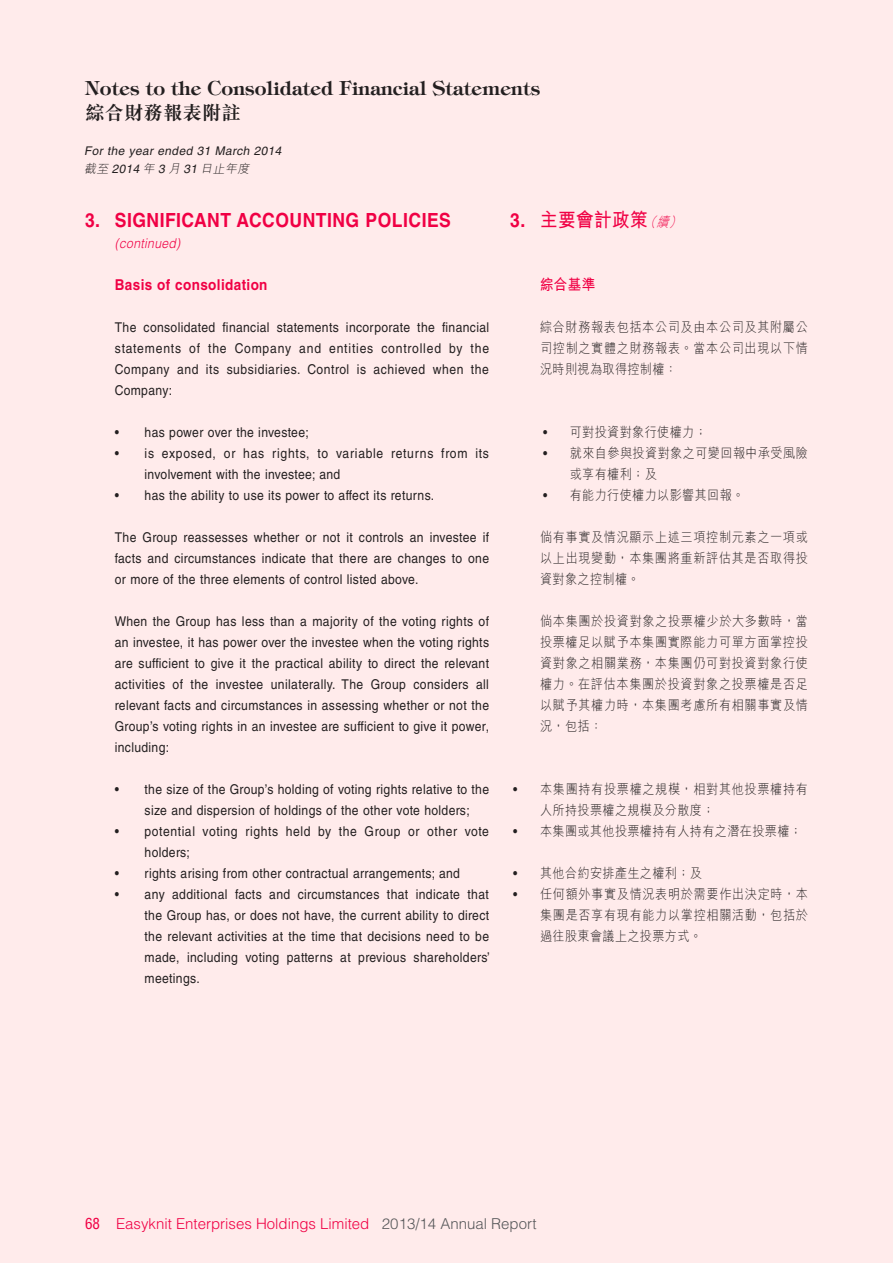
<style>
.page{position:relative;width:893px;height:1263px;background:#ffebeb}
.page>*{position:absolute;margin:0;border:0;box-sizing:border-box;transform-origin:0 0}
.t1{font:600 19.5px "Tiffany Std";color:#231f20}
.t2{font:700 19.5px "Helvetica LT Std";letter-spacing:.03em;color:#f00044;scale:.9 1}
.t3{font:700 19.5px "M Hei HK";letter-spacing:.03em;color:#f00044;scale:.9 1}
.t4{font:700 19.5px "M Sung HK";color:#231f20}
.t5{font:300 15px "Helvetica LT Std";color:#f00044}
.t6{font:700 15px "Helvetica LT Std";letter-spacing:.03em;color:#f00044;scale:.9 1}
.t7{font:700 15px "M Hei HK";color:#f00044;scale:.9 1}
.t8{font:13.5px/21px "Helvetica LT Std";letter-spacing:.03em;color:#231f20;text-align:justify;scale:.9 1}
.t9{font:300 13.5px/21px "M Hei HK";letter-spacing:.05em;color:#231f20;text-align:justify;scale:.9 1}
.t10{font:300 13.5px "M Hei HK";letter-spacing:.03em;color:#231f20;scale:.9 1}
.t11{font:13.5px/21px "Helvetica LT Std";letter-spacing:.05em;color:#231f20;scale:.9 1}
.t12{font:italic 300 13.5px "Helvetica LT Std";letter-spacing:.03em;color:#f00044;scale:.9 1}
.t13{font:italic 12px "Helvetica LT Std";color:#231f20}
.t14{font:italic 300 12px "M Hei HK";color:#231f20}
.s1{font-family:"Helvetica LT Std";font-weight:400}
.s2{font-family:"Helvetica LT Std"}
.s3{font-weight:300;font-style:italic;font-size:13.5px}
.s4{font-weight:400;font-stretch:condensed}
.s5{color:#57585a}
</style>
<div class="page">
<h1 class="t1" style="left:85px;top:76px;width:457px">Notes to the Consolidated Financial Statements</h1>
<h1 class="t4" style="left:85px;top:99px;width:157px">綜合財務報表附註</h1>
<p class="t13" style="left:84px;top:144px;width:201px">For the year ended 31 March 2014</p>
<p class="t14" style="left:84px;top:160px;width:170px">截至 <span class="s1">2014</span> 年 <span class="s1">3</span> 月 <span class="s1">31</span> 日止年度</p>
<h1 class="t2" style="left:85px;top:208px;width:408px">3. SIGNIFICANT ACCOUNTING POLICIES</h1>
<p class="t12" style="left:115px;top:234px;width:74px">(continued)</p>
<p class="t6" style="left:115px;top:275px;width:171px">Basis of consolidation</p>
<p class="t8" style="left:115px;top:316px;width:417px">The consolidated financial statements incorporate the financial statements of the Company and entities controlled by the Company and its subsidiaries. Control is achieved when the Company:</p>
<p class="t8" style="left:115px;top:421px;width:217px">• has power over the investee;</p>
<p class="t8" style="left:145px;top:442px;width:384px;text-indent:-30px">• is exposed, or has rights, to variable returns from its involvement with the investee; and</p>
<p class="t8" style="left:115px;top:484px;width:356px">• has the ability to use its power to affect its returns.</p>
<p class="t8" style="left:115px;top:526px;width:417px">The Group reassesses whether or not it controls an investee if facts and circumstances indicate that there are changes to one or more of the three elements of control listed above.</p>
<p class="t8" style="left:115px;top:610px;width:417px">When the Group has less than a majority of the voting rights of an investee, it has power over the investee when the voting rights are sufficient to give it the practical ability to direct the relevant activities of the investee unilaterally. The Group considers all relevant facts and circumstances in assessing whether or not the Group’s voting rights in an investee are sufficient to give it power, including:</p>
<p class="t8" style="left:145px;top:778px;width:384px;text-indent:-30px">• the size of the Group’s holding of voting rights relative to the size and dispersion of holdings of the other vote holders;</p>
<p class="t11" style="left:145px;top:820px;width:384px;text-indent:-30px">• potential voting rights held by the Group or other vote holders;</p>
<p class="t8" style="left:115px;top:862px;width:385px">• rights arising from other contractual arrangements; and</p>
<p class="t8" style="left:145px;top:883px;width:385px;text-indent:-30px">• any additional facts and circumstances that indicate that the Group has, or does not have, the current ability to direct the relevant activities at the time that decisions need to be made, including voting patterns at previous shareholders’ meetings.</p>
<h1 class="t3" style="left:510px;top:205px;width:197px"><span class="s2">3.</span> 主要會計政策<span class="s3">（續）</span></h1>
<p class="t7" style="left:540px;top:273px;width:63px">綜合基準</p>
<p class="t9" style="left:540px;top:316px;width:299px">綜合財務報表包括本公司及由本公司及其附屬公司控制之實體之財務報表。當本公司出現以下情況時則視為取得控制權：</p>
<p class="t10" style="left:543px;top:422px;width:183px"><span class="s1">•</span> 可對投資對象行使權力；</p>
<p class="t9" style="left:570px;top:442px;width:266px;text-indent:-27px"><span class="s1">•</span> 就來自參與投資對象之可變回報中承受風險或享有權利；及</p>
<p class="t10" style="left:543px;top:485px;width:225px"><span class="s1">•</span> 有能力行使權力以影響其回報。</p>
<p class="t9" style="left:540px;top:526px;width:299px">倘有事實及情況顯示上述三項控制元素之一項或以上出現變動，本集團將重新評估其是否取得投資對象之控制權。</p>
<p class="t9" style="left:540px;top:610px;width:299px">倘本集團於投資對象之投票權少於大多數時，當投票權足以賦予本集團實際能力可單方面掌控投資對象之相關業務，本集團仍可對投資對象行使權力。在評估本集團於投資對象之投票權是否足以賦予其權力時，本集團考慮所有相關事實及情況，包括：</p>
<p class="t9" style="left:540px;top:778px;width:299px;text-indent:-27px"><span class="s1">•</span> 本集團持有投票權之規模，相對其他投票權持有人所持投票權之規模及分散度；</p>
<p class="t10" style="left:513px;top:821px;width:322px"><span class="s1">•</span> 本集團或其他投票權持有人持有之潛在投票權；</p>
<p class="t10" style="left:513px;top:863px;width:211px"><span class="s1">•</span> 其他合約安排產生之權利；及</p>
<p class="t9" style="left:540px;top:883px;width:299px;text-indent:-27px"><span class="s1">•</span> 任何額外事實及情況表明於需要作出決定時，本集團是否享有現有能力以掌控相關活動，包括於過往股東會議上之投票方式。</p>
<p class="t5" style="left:85px;top:1214px;width:453px"><span class="s4">68</span> Easyknit Enterprises Holdings Limited <span class="s5">2013/14 Annual Report</span></p>
</div>
